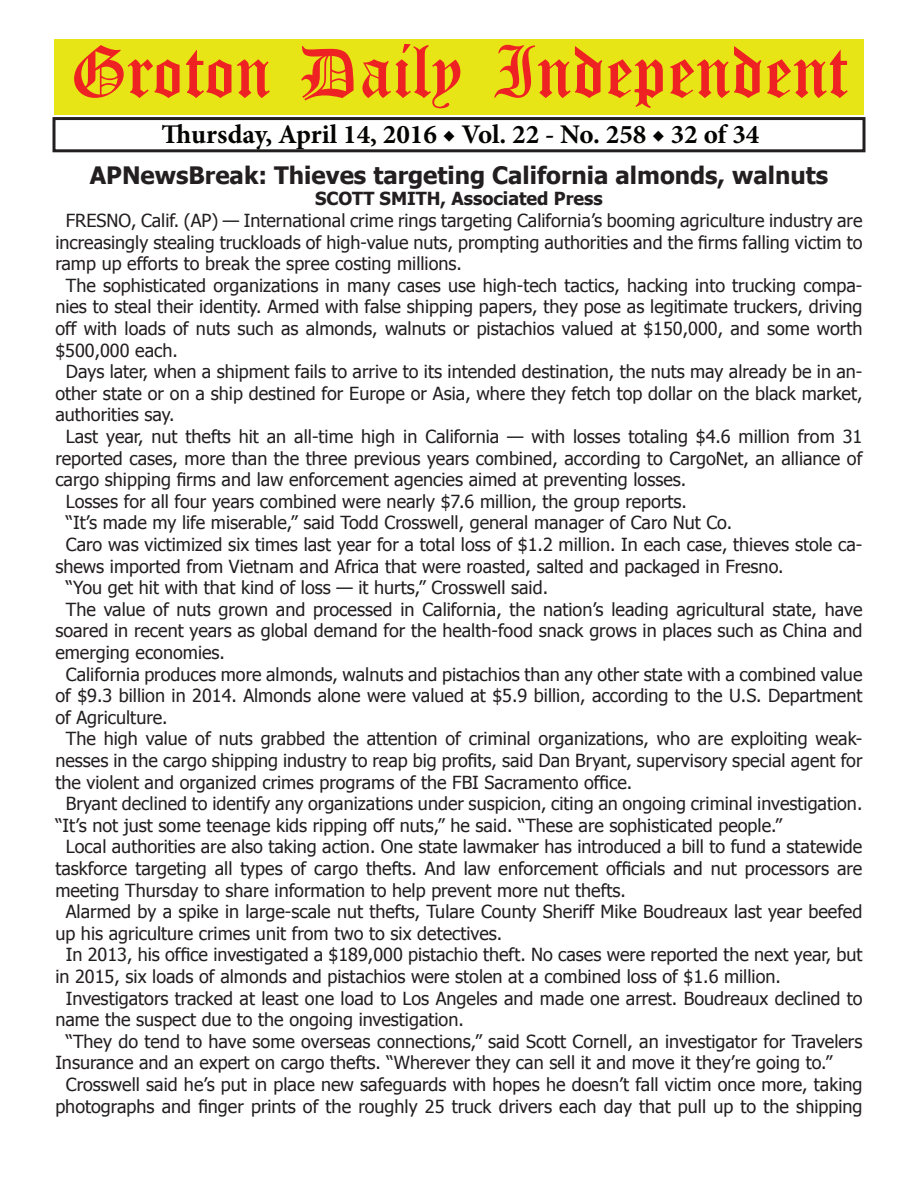
<style>
.page{position:relative;width:918px;height:1188px;background:#fff}
.page>*{position:absolute;margin:0;border:0;box-sizing:border-box;transform-origin:0 0}
.t1{font:54px "Old English Five";color:#ee2123}
.t2{font:700 27px "Minion Pro";color:#040503}
.t3{font:700 24px "Tahoma";color:#231f20}
.t4{font:18px "Tahoma";color:#231f20}
.t5{font:700 18px "Tahoma";color:#231f20}
</style>
<div class="page">
<div style="left:52px;top:117px;width:814px;height:35px;border:3px solid #231f20"></div>
<div style="left:54px;top:40px;width:810px;height:75px;background:#e7e515"></div>
<h1 class="t1" style="left:70px;top:47px;width:779px">Groton Daily Independent</h1>
<h2 class="t2" style="left:162px;top:116px;width:599px">Thursday, April 14, 2016 ◆ Vol. 22 - No. 258 ◆ 32 of 34</h2>
<h3 class="t3" style="left:90px;top:158px;width:740px">APNewsBreak: Thieves targeting California almonds, walnuts</h3>
<p class="t5" style="left:315px;top:186px;width:289px">SCOTT SMITH, Associated Press</p>
<p class="t4" style="left:66px;top:208px;width:798px">FRESNO, Calif. (AP) — International crime rings targeting California’s booming agriculture industry are</p>
<p class="t4" style="left:55px;top:230px;width:809px">increasingly stealing truckloads of high-value nuts, prompting authorities and the firms falling victim to</p>
<p class="t4" style="left:55px;top:252px;width:408px">ramp up efforts to break the spree costing millions.</p>
<p class="t4" style="left:66px;top:273px;width:798px">The sophisticated organizations in many cases use high-tech tactics, hacking into trucking compa-</p>
<p class="t4" style="left:55px;top:295px;width:809px">nies to steal their identity. Armed with false shipping papers, they pose as legitimate truckers, driving</p>
<p class="t4" style="left:55px;top:316px;width:809px">off with loads of nuts such as almonds, walnuts or pistachios valued at $150,000, and some worth</p>
<p class="t4" style="left:55px;top:338px;width:124px">$500,000 each.</p>
<p class="t4" style="left:66px;top:360px;width:798px">Days later, when a shipment fails to arrive to its intended destination, the nuts may already be in an-</p>
<p class="t4" style="left:55px;top:381px;width:809px">other state or on a ship destined for Europe or Asia, where they fetch top dollar on the black market,</p>
<p class="t4" style="left:55px;top:403px;width:121px">authorities say.</p>
<p class="t4" style="left:66px;top:424px;width:798px">Last year, nut thefts hit an all-time high in California — with losses totaling $4.6 million from 31</p>
<p class="t4" style="left:55px;top:446px;width:809px">reported cases, more than the three previous years combined, according to CargoNet, an alliance of</p>
<p class="t4" style="left:55px;top:468px;width:633px">cargo shipping firms and law enforcement agencies aimed at preventing losses.</p>
<p class="t4" style="left:66px;top:489px;width:623px">Losses for all four years combined were nearly $7.6 million, the group reports.</p>
<p class="t4" style="left:66px;top:511px;width:668px">“It’s made my life miserable,” said Todd Crosswell, general manager of Caro Nut Co.</p>
<p class="t4" style="left:66px;top:532px;width:798px">Caro was victimized six times last year for a total loss of $1.2 million. In each case, thieves stole ca-</p>
<p class="t4" style="left:55px;top:554px;width:730px">shews imported from Vietnam and Africa that were roasted, salted and packaged in Fresno.</p>
<p class="t4" style="left:66px;top:576px;width:484px">“You get hit with that kind of loss — it hurts,” Crosswell said.</p>
<p class="t4" style="left:66px;top:597px;width:798px">The value of nuts grown and processed in California, the nation’s leading agricultural state, have</p>
<p class="t4" style="left:55px;top:619px;width:809px">soared in recent years as global demand for the health-food snack grows in places such as China and</p>
<p class="t4" style="left:55px;top:640px;width:171px">emerging economies.</p>
<p class="t4" style="left:66px;top:662px;width:798px">California produces more almonds, walnuts and pistachios than any other state with a combined value</p>
<p class="t4" style="left:55px;top:684px;width:809px">of $9.3 billion in 2014. Almonds alone were valued at $5.9 billion, according to the U.S. Department</p>
<p class="t4" style="left:55px;top:705px;width:114px">of Agriculture.</p>
<p class="t4" style="left:66px;top:727px;width:798px">The high value of nuts grabbed the attention of criminal organizations, who are exploiting weak-</p>
<p class="t4" style="left:55px;top:748px;width:809px">nesses in the cargo shipping industry to reap big profits, said Dan Bryant, supervisory special agent for</p>
<p class="t4" style="left:55px;top:770px;width:579px">the violent and organized crimes programs of the FBI Sacramento office.</p>
<p class="t4" style="left:66px;top:792px;width:798px">Bryant declined to identify any organizations under suspicion, citing an ongoing criminal investigation.</p>
<p class="t4" style="left:55px;top:813px;width:728px">“It’s not just some teenage kids ripping off nuts,” he said. “These are sophisticated people.”</p>
<p class="t4" style="left:66px;top:835px;width:798px">Local authorities are also taking action. One state lawmaker has introduced a bill to fund a statewide</p>
<p class="t4" style="left:55px;top:856px;width:809px">taskforce targeting all types of cargo thefts. And law enforcement officials and nut processors are</p>
<p class="t4" style="left:55px;top:878px;width:572px">meeting Thursday to share information to help prevent more nut thefts.</p>
<p class="t4" style="left:66px;top:900px;width:798px">Alarmed by a spike in large-scale nut thefts, Tulare County Sheriff Mike Boudreaux last year beefed</p>
<p class="t4" style="left:55px;top:921px;width:449px">up his agriculture crimes unit from two to six detectives.</p>
<p class="t4" style="left:66px;top:943px;width:798px">In 2013, his office investigated a $189,000 pistachio theft. No cases were reported the next year, but</p>
<p class="t4" style="left:55px;top:964px;width:727px">in 2015, six loads of almonds and pistachios were stolen at a combined loss of $1.6 million.</p>
<p class="t4" style="left:66px;top:986px;width:798px">Investigators tracked at least one load to Los Angeles and made one arrest. Boudreaux declined to</p>
<p class="t4" style="left:55px;top:1008px;width:410px">name the suspect due to the ongoing investigation.</p>
<p class="t4" style="left:66px;top:1029px;width:798px">“They do tend to have some overseas connections,” said Scott Cornell, an investigator for Travelers</p>
<p class="t4" style="left:55px;top:1051px;width:778px">Insurance and an expert on cargo thefts. “Wherever they can sell it and move it they’re going to.”</p>
<p class="t4" style="left:66px;top:1072px;width:798px">Crosswell said he’s put in place new safeguards with hopes he doesn’t fall victim once more, taking</p>
<p class="t4" style="left:55px;top:1094px;width:809px">photographs and finger prints of the roughly 25 truck drivers each day that pull up to the shipping</p>
</div>
